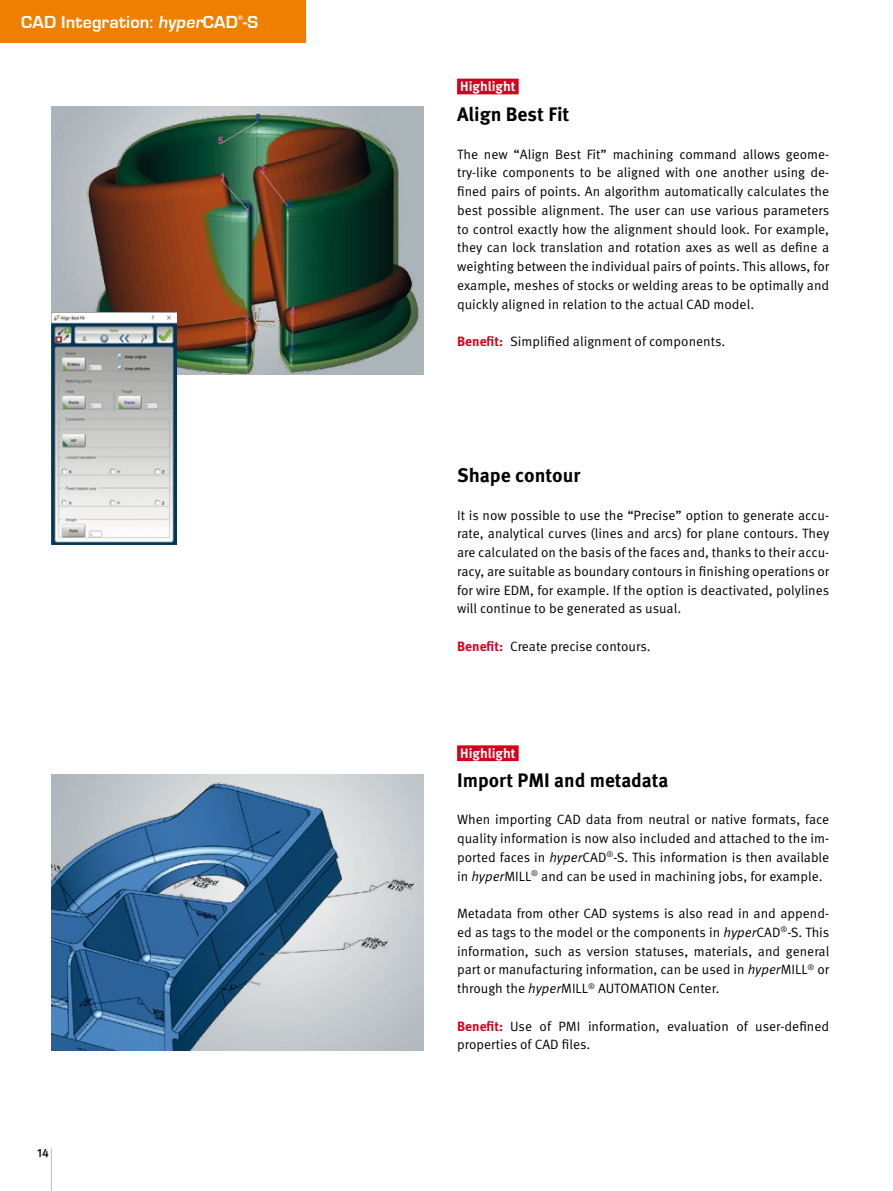
<style>
.page{position:relative;width:893px;height:1191px;background:#fff}
.page>*{position:absolute;margin:0;border:0;box-sizing:border-box;transform-origin:0 0}
.t1{font:700 19.5px "Meta Pro";color:#000}
.t2{font:700 18px "Eurostile T";letter-spacing:.01em;color:#fff}
.t3{font:13.5px/18.8px "Meta Pro";color:#000;text-align:justify}
.t4{font:700 13.5px "Meta Pro";color:#fff}
.t5{font:500 12px "Meta Pro";color:#000}
.t6{font:700 7.05px "Eurostile T";color:#fff}
.s1{font-weight:700;color:#d4021d}
.s2{font-style:italic}
</style>
<div class="page">
<hr style="left:51px;top:1148px;width:1px;height:43px;background:#b6c0c6">
<div style="left:0;top:0;width:306px;height:43px;background:#ee7f00"></div>
<img style="left:51px;top:774px;width:372px;height:276px">
<img style="left:77px;top:106px;width:346px;height:268px">
<img style="left:51px;top:313px;width:126px;height:231px">
<div style="left:457px;top:79px;width:62px;height:15px;background:#d4021d"></div>
<div style="left:457px;top:745px;width:62px;height:16px;background:#d4021d"></div>
<p class="t6" style="left:238px;top:13px;width:7px">®</p>
<h2 class="t2" style="left:21px;top:12px;width:238px">CAD Integration: hyperCAD -S</h2>
<p class="t5" style="left:37px;top:1145px;width:13px">14</p>
<p class="t4" style="left:460px;top:78px;width:57px">Highlight</p>
<h1 class="t1" style="left:457px;top:102px;width:114px">Align Best Fit</h1>
<p class="t3" style="left:457px;top:145px;width:374px">The new “Align Best Fit” machining command allows geome&shy;try-like components to be aligned with one another using de&shy;fined pairs of points. An algorithm automatically calculates the best possible alignment. The user can use various parameters to control exactly how the alignment should look. For example, they can lock translation and rotation axes as well as define a weighting between the individual pairs of points. This allows, for example, meshes of stocks or welding areas to be optimally and quickly aligned in relation to the actual CAD model.</p>
<p class="t3" style="left:457px;top:332px;width:270px"><span class="s1">Benefit:</span> Simplified alignment of components.</p>
<h1 class="t1" style="left:457px;top:463px;width:125px">Shape contour</h1>
<p class="t3" style="left:457px;top:506px;width:374px">It is now possible to use the “Precise” option to generate accu&shy;rate, analytical curves (lines and arcs) for plane contours. They are calculated on the basis of the faces and, thanks to their accu&shy;racy, are suitable as boundary contours in finishing operations or for wire EDM, for example. If the option is deactivated, polylines will continue to be generated as usual.</p>
<p class="t3" style="left:457px;top:637px;width:195px"><span class="s1">Benefit:</span> Create precise contours.</p>
<p class="t4" style="left:460px;top:744px;width:57px">Highlight</p>
<h1 class="t1" style="left:457px;top:767px;width:213px">Import PMI and metadata</h1>
<p class="t3" style="left:457px;top:810px;width:374px">When importing CAD data from neutral or native formats, face quality information is now also included and attached to the im&shy;ported faces in <span class="s2">hyper</span>CAD<sup>®</sup>-S. This information is then available in <span class="s2">hyper</span>MILL<sup>®</sup> and can be used in machining jobs, for example.</p>
<p class="t3" style="left:457px;top:904px;width:374px">Metadata from other CAD systems is also read in and append&shy;ed as tags to the model or the components in <span class="s2">hyper</span>CAD<sup>®</sup>-S. This information, such as version statuses, materials, and general part or manufacturing information, can be used in <span class="s2">hyper</span>MILL<sup>®</sup> or through the <span class="s2">hyper</span>MILL<sup>®</sup> AUTOMATION Center.</p>
<p class="t3" style="left:457px;top:1016px;width:374px"><span class="s1">Benefit:</span> Use of PMI information, evaluation of user-defined properties of CAD files.</p>
</div>
